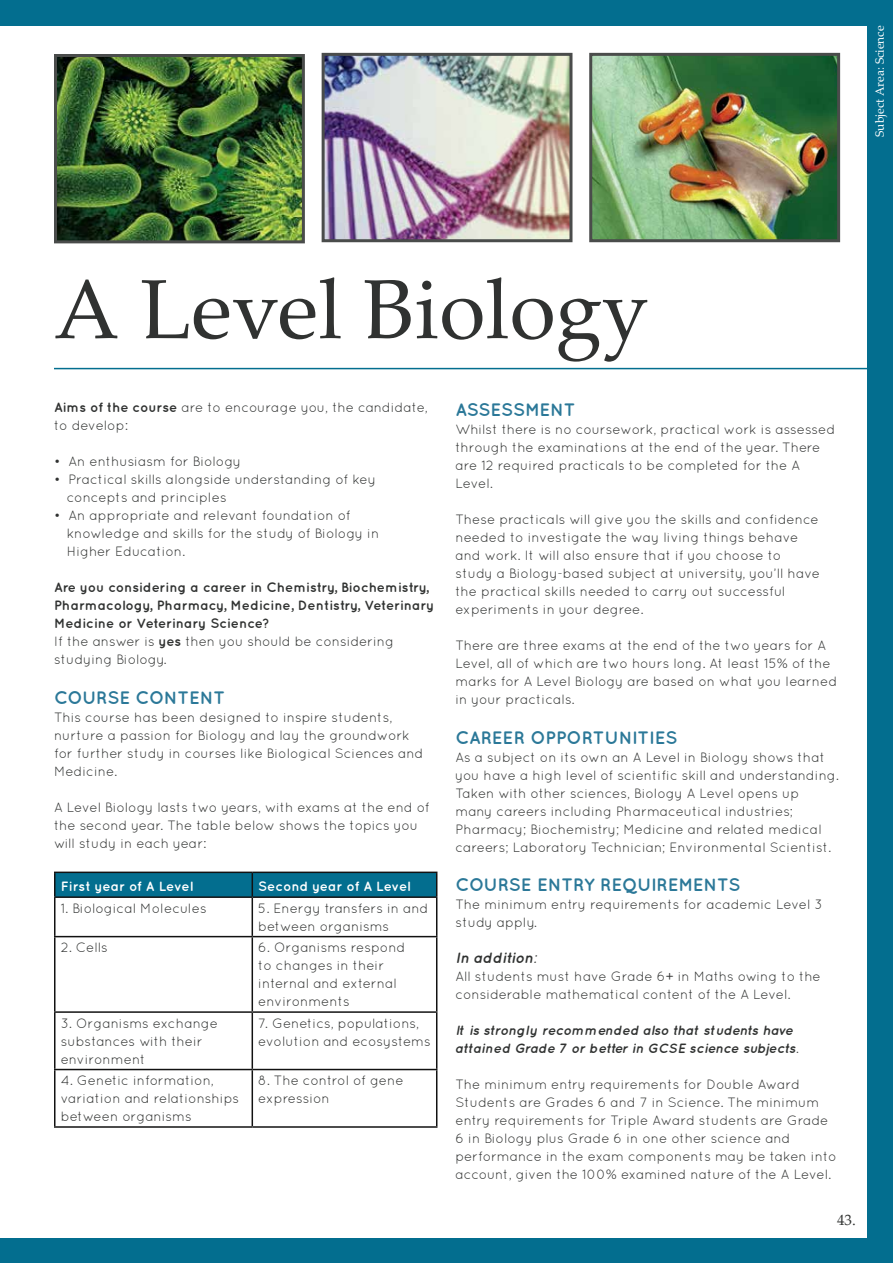
<style>
.page{position:relative;width:893px;height:1263px;background:#fff}
.page>*{position:absolute;margin:0;border:0;box-sizing:border-box;transform-origin:0 0}
.t1{font:84px "Palatino Linotype";color:#303231}
.t2{font:700 18px "Quicksand";color:#2b7898}
.t3{font:italic 700 15px "Quicksand";color:#303231}
.t4{font:15px "Palatino Linotype";color:#303231}
.t5{font:13.5px/18px "Quicksand";color:#303231}
.t6{font:700 13.5px/18px "Quicksand";color:#303231}
.t7{font:italic 700 13.5px/18px "Quicksand";color:#303231}
.t8{font:700 13.5px "Quicksand";color:#fff}
.t9{font:12px "Palatino Linotype";color:#fff}
.s1{font-weight:700}
.s2{font-weight:400}
</style>
<div class="page">
<div style="left:0;top:0;width:893px;height:26px;background:#036e8f"></div>
<div style="left:0;top:1238px;width:893px;height:25px;background:#036e8f"></div>
<div style="left:867px;top:0;width:26px;height:1263px;background:#036e8f"></div>
<hr style="left:54px;top:871px;width:198px;height:2px;background:#121212">
<hr style="left:54px;top:873px;width:2px;height:23px;background:#121212">
<hr style="left:252px;top:871px;width:185px;height:2px;background:#121212">
<svg style="left:55px;top:872px;width:382px;height:24px;background:#036988"></svg>
<hr style="left:54px;top:896px;width:198px;height:2px;background:#121212">
<hr style="left:54px;top:898px;width:2px;height:38px;background:#121212">
<hr style="left:252px;top:896px;width:185px;height:2px;background:#121212">
<hr style="left:252px;top:898px;width:1px;height:38px;background:#121212">
<hr style="left:436px;top:898px;width:1px;height:38px;background:#121212">
<hr style="left:54px;top:936px;width:198px;height:1px;background:#121212">
<hr style="left:54px;top:937px;width:2px;height:74px;background:#121212">
<hr style="left:252px;top:936px;width:185px;height:1px;background:#121212">
<hr style="left:252px;top:937px;width:1px;height:74px;background:#121212">
<hr style="left:436px;top:937px;width:1px;height:74px;background:#121212">
<hr style="left:54px;top:1011px;width:198px;height:2px;background:#121212">
<hr style="left:54px;top:1013px;width:2px;height:56px;background:#121212">
<hr style="left:252px;top:1011px;width:185px;height:2px;background:#121212">
<hr style="left:252px;top:1013px;width:1px;height:56px;background:#121212">
<hr style="left:436px;top:1013px;width:1px;height:56px;background:#121212">
<hr style="left:54px;top:1069px;width:198px;height:1px;background:#121212">
<hr style="left:54px;top:1070px;width:2px;height:56px;background:#121212">
<hr style="left:252px;top:1069px;width:185px;height:1px;background:#121212">
<hr style="left:252px;top:1070px;width:1px;height:56px;background:#121212">
<hr style="left:436px;top:1070px;width:1px;height:56px;background:#121212">
<hr style="left:54px;top:1126px;width:198px;height:2px;background:#121212">
<hr style="left:252px;top:1126px;width:185px;height:2px;background:#121212">
<hr style="left:54px;top:368px;width:813px;height:1px;background:#036e8f">
<img style="left:58px;top:58px;width:243px;height:181px">
<div style="left:54px;top:54px;width:251px;height:189px;border:3px solid #4a4c4b"></div>
<img style="left:593px;top:57px;width:243px;height:181px">
<div style="left:589px;top:53px;width:251px;height:189px;border:3px solid #4a4c4b"></div>
<img style="left:326px;top:57px;width:242px;height:181px">
<div style="left:322px;top:53px;width:250px;height:189px;border:3px solid #4a4c4b"></div>
<p class="t9" style="left:871px;top:137px;width:113px;rotate:-90deg">Subject Area: Science</p>
<h1 class="t1" style="left:54px;top:250px;width:596px">A Level Biology</h1>
<p class="t5" style="left:54px;top:398px;width:375px"><span class="s1">Aims of the course</span> are to encourage you, the candidate, to develop:</p>
<p class="t5" style="left:54px;top:452px;width:189px">• An enthusiasm for Biology</p>
<p class="t5" style="left:67px;top:470px;width:311px;text-indent:-13px">• Practical skills alongside understanding of key concepts and principles</p>
<p class="t5" style="left:67px;top:506px;width:314px;text-indent:-13px">• An appropriate and relevant foundation of knowledge and skills for the study of Biology in<br>Higher Education.</p>
<p class="t6" style="left:54px;top:578px;width:382px">Are you considering a career in Chemistry, Biochemistry, Pharmacology, Pharmacy, Medicine, Dentistry, Veterinary Medicine or Veterinary Science?<br><span class="s2">If the answer is</span> yes <span class="s2">then you should be considering studying Biology.</span></p>
<h2 class="t2" style="left:54px;top:686px;width:173px">COURSE CONTENT</h2>
<p class="t5" style="left:54px;top:708px;width:371px">This course has been designed to inspire students, nurture a passion for Biology and lay the groundwork for further study in courses like Biological Sciences and Medicine.</p>
<p class="t5" style="left:54px;top:798px;width:377px">A Level Biology lasts two years, with exams at the end of the second year. The table below shows the topics you will study in each year:</p>
<p class="t8" style="left:61px;top:878px;width:134px">First year of A Level</p>
<p class="t8" style="left:258px;top:878px;width:154px">Second year of A Level</p>
<p class="t5" style="left:61px;top:899px;width:147px">1. Biological Molecules</p>
<p class="t5" style="left:258px;top:899px;width:172px">5. Energy transfers in and between organisms</p>
<p class="t5" style="left:61px;top:938px;width:48px">2. Cells</p>
<p class="t5" style="left:258px;top:938px;width:148px">6. Organisms respond to changes in their internal and external environments</p>
<p class="t5" style="left:61px;top:1014px;width:159px">3. Organisms exchange substances with their environment</p>
<p class="t5" style="left:258px;top:1014px;width:174px">7. Genetics, populations, evolution and ecosystems</p>
<p class="t5" style="left:61px;top:1071px;width:180px">4. Genetic information, variation and relationships between organisms</p>
<p class="t5" style="left:258px;top:1071px;width:147px">8. The control of gene expression</p>
<h2 class="t2" style="left:455px;top:399px;width:121px">ASSESSMENT</h2>
<p class="t5" style="left:455px;top:420px;width:381px">Whilst there is no coursework, practical work is assessed through the examinations at the end of the year. There are 12 required practicals to be completed for the A Level.</p>
<p class="t5" style="left:455px;top:510px;width:366px">These practicals will give you the skills and confidence needed to investigate the way living things behave and work. It will also ensure that if you choose to study a Biology-based subject at university, you’ll have the practical skills needed to carry out successful experiments in your degree.</p>
<p class="t5" style="left:455px;top:636px;width:383px">There are three exams at the end of the two years for A Level, all of which are two hours long. At least 15% of the marks for A Level Biology are based on what you learned in your practicals.</p>
<h2 class="t2" style="left:455px;top:727px;width:223px">CAREER OPPORTUNITIES</h2>
<p class="t5" style="left:455px;top:748px;width:385px">As a subject on its own an A Level in Biology shows that you have a high level of scientific skill and understanding.<br>Taken with other sciences, Biology A Level opens up many careers including Pharmaceutical industries; Pharmacy; Biochemistry; Medicine and related medical careers; Laboratory Technician; Environmental Scientist.</p>
<h2 class="t2" style="left:455px;top:874px;width:286px">COURSE ENTRY REQUIREMENTS</h2>
<p class="t5" style="left:455px;top:896px;width:369px">The minimum entry requirements for academic Level 3 study apply.</p>
<p class="t3" style="left:455px;top:949px;width:83px">In addition:</p>
<p class="t5" style="left:455px;top:968px;width:367px">All students must have Grade 6+ in Maths owing to the considerable mathematical content of the A Level.</p>
<p class="t7" style="left:455px;top:1021px;width:345px">It is strongly recommended also that students have attained Grade 7 or better in GCSE science subjects.</p>
<p class="t5" style="left:455px;top:1076px;width:383px">The minimum entry requirements for Double Award Students are Grades 6 and 7 in Science. The minimum entry requirements for Triple Award students are Grade 6 in Biology plus Grade 6 in one other science and performance in the exam components may be taken into account, given the 100% examined nature of the A Level.</p>
<p class="t4" style="left:837px;top:1209px;width:20px">43.</p>
</div>
